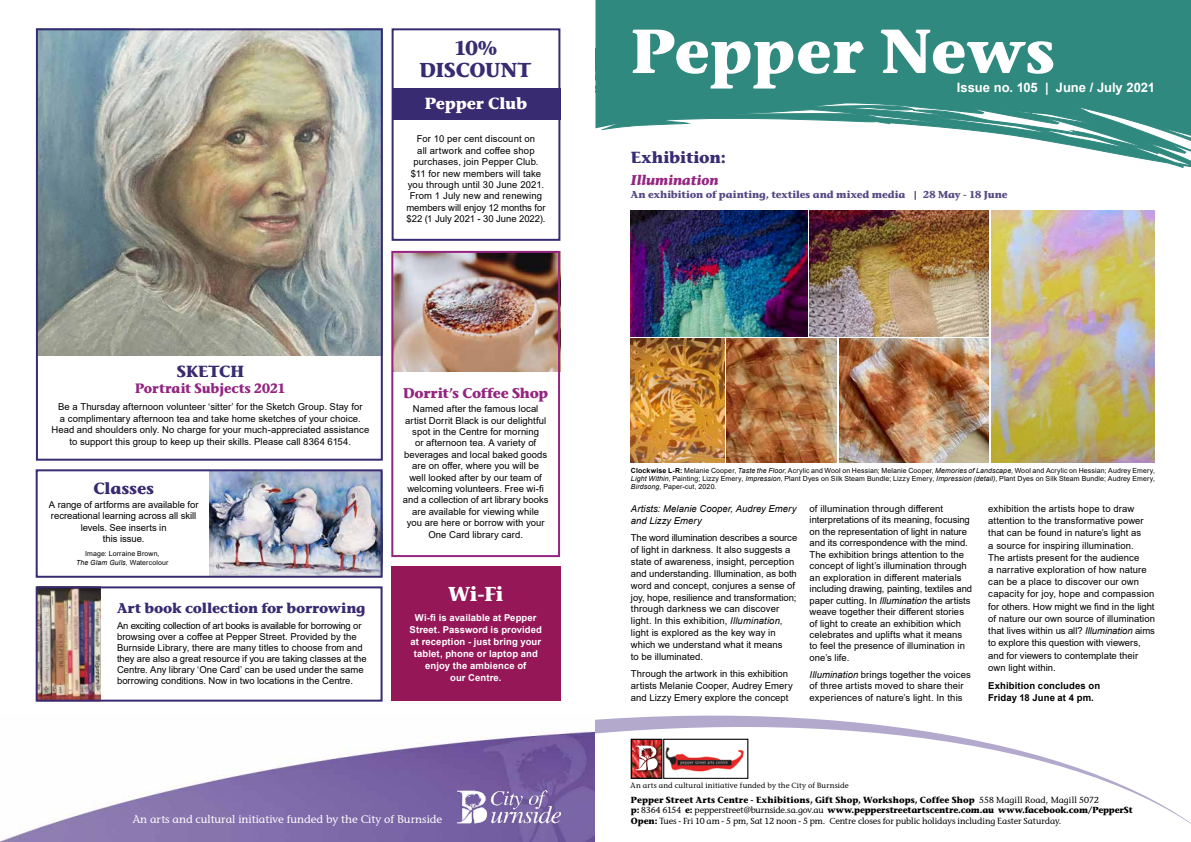
<style>
.page{position:relative;width:1191px;height:842px;background:#fff}
.page>*{position:absolute;margin:0;border:0;box-sizing:border-box;transform-origin:0 0}
.t1{font:700 62px "Stone Inf ITC";letter-spacing:.005em;color:#fff}
.t2{font:700 20px/22px "Stone Inf ITC";letter-spacing:-.01em;color:#392b72;text-align:center}
.t3{font:700 20px "Stone Inf ITC";color:#fff}
.t4{font:700 16px "Stone Inf ITC";letter-spacing:.005em;color:#392b72}
.t5{font:700 16px "Stone Inf ITC";letter-spacing:-.005em;color:#fff}
.t6{font:700 14px "Stone Inf ITC";letter-spacing:-.01em;color:#392b72}
.t7{font:700 14px "Stone Inf ITC";letter-spacing:-.02em;color:#942581}
.t8{font:italic 700 14px "Stone Inf ITC";color:#942581}
.t9{font:700 13.5px "Stone Inf ITC";color:#942581;scale:.95 1}
.t10{font:700 13px "Arial";letter-spacing:-.005em;color:#fff}
.t11{font:11px "Stone Inf ITCTT Medium";color:#fff}
.t12{font:700 10px "Stone Inf ITC";letter-spacing:-.005em;color:#584a84}
.t13{font:9.5px/11.4px "Arial";letter-spacing:.005em;color:#000}
.t14{font:700 9.5px/12px "Arial";letter-spacing:.01em;color:#fff;text-align:center}
.t15{font:italic 9.5px/11.8px "Arial";letter-spacing:.005em;color:#000}
.t16{font:700 9.5px/12.2px "Arial";letter-spacing:.01em;color:#000}
.t17{font:700 8.8px/10.6px "Stone Inf ITC";color:#000}
.t18{font:8.8px "Stone Inf ITCTT Medium";letter-spacing:-.015em;color:#000}
.t19{font:7.5px "Stone Inf ITCTT Medium";letter-spacing:.03em;color:#000}
.t20{font:7px/8.4px "Arial";letter-spacing:.015em;color:#000;text-align:justify}
.s1{font-style:italic}
.s2{font-weight:700}
.s3{font-family:"Stone Inf ITCTT Medium";font-weight:400}
.s4{font-family:"Stone Inf ITC";font-weight:700}
</style>
<div class="page">
<img style="left:39px;top:31px;width:341px;height:324px">
<div style="left:36px;top:28px;width:347px;height:433px;border:2px solid #392b72"></div>
<img style="left:209px;top:471px;width:174px;height:106px">
<div style="left:36px;top:469px;width:346px;height:109px;border:2px solid #392b72"></div>
<img style="left:0;top:731px;width:595px;height:111px">
<svg style="left:992px;top:133px;width:199px;height:35px"></svg>
<img style="left:457px;top:790px;width:103px;height:33px">
<svg style="left:595px;top:716px;width:596px;height:108px"></svg>
<img style="left:665px;top:741px;width:81px;height:35px">
<div style="left:663px;top:739px;width:85px;height:39px;border:1px solid #000"></div>
<img style="left:633px;top:741px;width:27px;height:35px">
<img style="left:634px;top:744px;width:26px;height:30px">
<svg style="left:635px;top:746px;width:23px;height:24px"></svg>
<div style="left:631px;top:739px;width:31px;height:39px;border:1px solid #000"></div>
<svg style="left:595px;top:0;width:596px;height:133px;background:#3e9187"></svg>
<img style="left:394px;top:254px;width:163px;height:118px">
<div style="left:391px;top:251px;width:169px;height:306px;border:2px solid #942581"></div>
<div style="left:391px;top:28px;width:169px;height:213px;border:2px solid #392b72"></div>
<div style="left:392px;top:89px;width:168px;height:31px;background:#392b72"></div>
<div style="left:391px;top:566px;width:169px;height:135px;background:#951758"></div>
<img style="left:39px;top:589px;width:62px;height:110px">
<div style="left:36px;top:586px;width:346px;height:116px;border:2px solid #392b72"></div>
<img style="left:631px;top:339px;width:93px;height:124px">
<img style="left:991px;top:210px;width:164px;height:253px">
<img style="left:631px;top:210px;width:176px;height:126px">
<img style="left:727px;top:338px;width:109px;height:125px">
<img style="left:839px;top:338px;width:149px;height:125px">
<img style="left:810px;top:210px;width:178px;height:126px">
<h2 class="t2" style="left:419px;top:37px;width:114px">10%<br>DISCOUNT</h2>
<h3 class="t5" style="left:425px;top:94px;width:104px">Pepper Club</h3>
<p class="t13" style="left:406px;top:133px;width:141px;text-align:center">For 10 per cent discount on<br>all artwork and coffee shop purchases, join Pepper Club. $11 for new members will take you through until 30 June 2021.<br>From 1 July new and renewing members will enjoy 12 months for $22 (1 July 2021 - 30 June 2022).</p>
<h3 class="t4" style="left:177px;top:361px;width:69px">SKETCH</h3>
<h3 class="t9" style="left:135px;top:380px;width:160px">Portrait Subjects 2021</h3>
<p class="t13" style="left:51px;top:401px;width:319px;text-align:center">Be a Thursday afternoon volunteer ‘sitter’ for the Sketch Group. Stay for<br>a complimentary afternoon tea and take home sketches of your choice.<br>Head and shoulders only. No charge for your much-appreciated assistance to support this group to keep up their skills. Please call 8364 6154.</p>
<h3 class="t4" style="left:93px;top:478px;width:62px">Classes</h3>
<p class="t13" style="left:49px;top:499px;width:151px;text-align:center">A range of artforms are available for recreational learning across all skill levels. See inserts in<br>this issue.</p>
<p class="t20" style="left:76px;top:549px;width:94px;text-align:center">Image: Lorraine Brown,<br><span class="s1">The Glam Gulls</span>, Watercolour</p>
<h3 class="t6" style="left:117px;top:599px;width:250px">Art book collection for borrowing</h3>
<p class="t13" style="left:117px;top:620px;width:251px;line-height:11px">An exciting collection of art books is available for borrowing or browsing over a coffee at Pepper Street. Provided by the Burnside Library, there are many titles to choose from and they are also a great resource if you are taking classes at the Centre. Any library ‘One Card’ can be used under the same borrowing conditions. Now in two locations in the Centre.</p>
<h3 class="t7" style="left:403px;top:384px;width:147px">Dorrit’s Coffee Shop</h3>
<p class="t13" style="left:403px;top:403px;width:147px;text-align:center">Named after the famous local artist Dorrit Black is our delightful spot in the Centre for morning<br>or afternoon tea. A variety of beverages and local baked goods are on offer, where you will be well looked after by our team of welcoming volunteers. Free wi-fi and a collection of art library books are available for viewing while<br>you are here or borrow with your<br>One Card library card.</p>
<h2 class="t3" style="left:448px;top:581px;width:57px">Wi-Fi</h2>
<p class="t14" style="left:409px;top:612px;width:134px">Wi-fi is available at Pepper<br>Street. Password is provided at reception - just bring your tablet, phone or laptop and enjoy the ambience of<br>our Centre.</p>
<p class="t11" style="left:133px;top:813px;width:311px">An arts and cultural initiative funded by the City of Burnside</p>
<h1 class="t1" style="left:631px;top:12px;width:425px">Pepper News</h1>
<h3 class="t10" style="left:956px;top:78px;width:200px">Issue no. 105 | June / July 2021</h3>
<h3 class="t4" style="left:631px;top:147px;width:97px">Exhibition:</h3>
<h3 class="t8" style="left:631px;top:171px;width:89px">Illumination</h3>
<p class="t12" style="left:631px;top:188px;width:378px">An exhibition of painting, textiles and mixed media | 28 May - 18 June</p>
<p class="t20" style="left:631px;top:466px;width:525px"><span class="s2">Clockwise L-R:</span> Melanie Cooper, <span class="s1">Taste the Floor</span>, Acrylic and Wool on Hessian; Melanie Cooper, <span class="s1">Memories of Landscape</span>, Wool and Acrylic on Hessian; Audrey Emery, <span class="s1">Light Within</span>, Painting; Lizzy Emery, <span class="s1">Impression</span>, Plant Dyes on Silk Steam Bundle; Lizzy Emery, <span class="s1">Impression (detail)</span>, Plant Dyes on Silk Steam Bundle; Audrey Emery, <span class="s1">Birdsong</span>, Paper-cut, 2020.</p>
<p class="t15" style="left:631px;top:503px;width:167px">Artists: Melanie Cooper, Audrey Emery and Lizzy Emery</p>
<p class="t13" style="left:631px;top:532px;width:168px;line-height:11.8px">The word illumination describes a source of light in darkness. It also suggests a state of awareness, insight, perception and understanding. Illumination, as both word and concept, conjures a sense of joy, hope, resilience and transformation; through darkness we can discover light. In this exhibition, <span class="s1">Illumination</span>, light is explored as the key way in which we understand what it means<br>to be illuminated.</p>
<p class="t13" style="left:631px;top:668px;width:163px;line-height:11.8px">Through the artwork in this exhibition artists Melanie Cooper, Audrey Emery and Lizzy Emery explore the concept</p>
<p class="t13" style="left:809px;top:503px;width:164px">of illumination through different interpretations of its meaning, focusing on the representation of light in nature and its correspondence with the mind.<br>The exhibition brings attention to the concept of light’s illumination through an exploration in different materials including drawing, painting, textiles and paper cutting. In <span class="s1">Illumination</span> the artists weave together their different stories of light to create an exhibition which celebrates and uplifts what it means to feel the presence of illumination in one’s life.</p>
<p class="t13" style="left:809px;top:669px;width:163px"><span class="s1">Illumination</span> brings together the voices of three artists moved to share their experiences of nature’s light. In this</p>
<p class="t13" style="left:988px;top:502px;width:168px;line-height:12.2px">exhibition the artists hope to draw attention to the transformative power that can be found in nature’s light as<br>a source for inspiring illumination.<br>The artists present for the audience<br>a narrative exploration of how nature can be a place to discover our own capacity for joy, hope and compassion for others. How might we find in the light of nature our own source of illumination that lives within us all? <span class="s1">Illumination</span> aims to explore this question with viewers, and for viewers to contemplate their own light within.</p>
<p class="t16" style="left:988px;top:679px;width:113px">Exhibition concludes on<br>Friday 18 June at 4 pm.</p>
<p class="t19" style="left:630px;top:780px;width:219px">An arts and cultural initiative funded by the City of Burnside</p>
<p class="t17" style="left:631px;top:794px;width:503px">Pepper Street Arts Centre - Exhibitions, Gift Shop, Workshops, Coffee Shop <span class="s3">558 Magill Road, Magill 5072<br></span>p: <span class="s3">8364 6154</span> e: <span class="s3">pepperstreet@burnside.sa.gov.au</span> www.pepperstreetartscentre.com.au www.facebook.com/PepperSt</p>
<p class="t18" style="left:631px;top:816px;width:432px"><span class="s4">Open:</span> Tues - Fri 10 am - 5 pm, Sat 12 noon - 5 pm. Centre closes for public holidays including Easter Saturday.</p>
</div>
